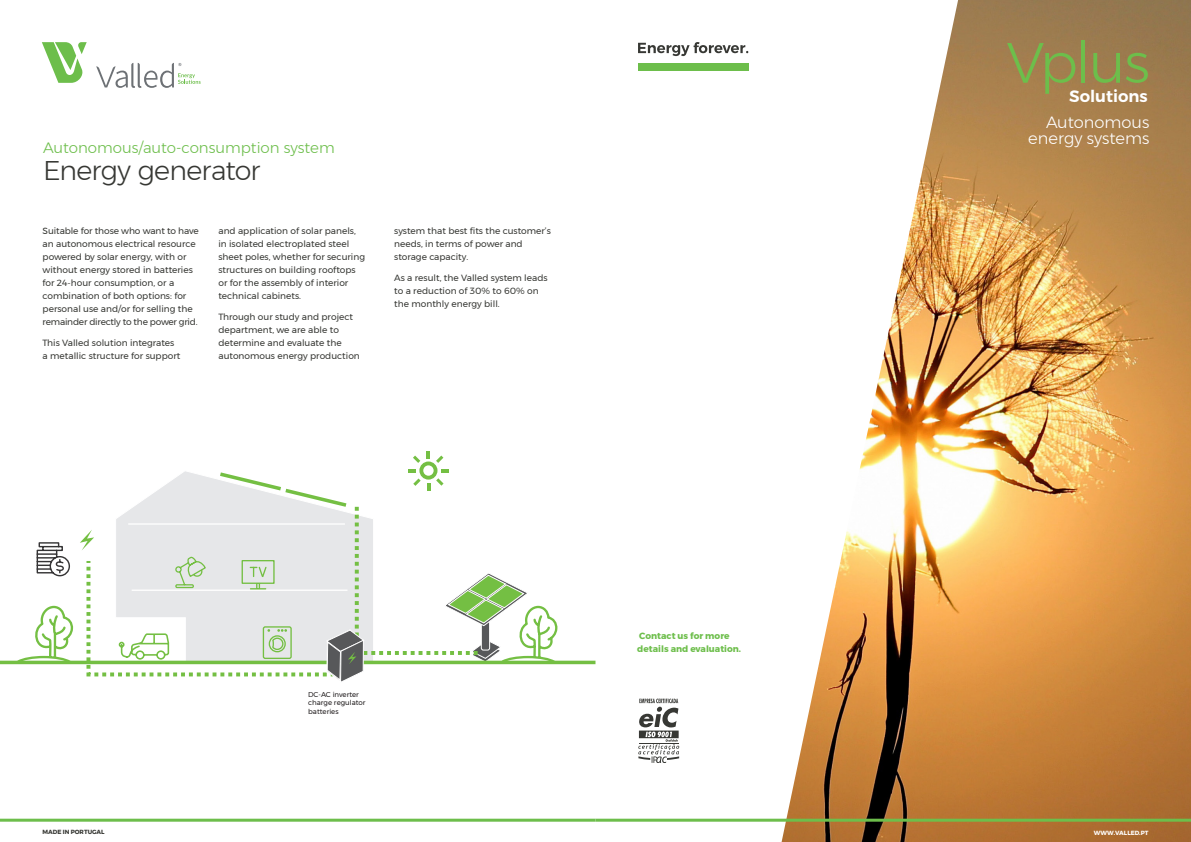
<style>
.page{position:relative;width:1191px;height:842px;background:#fff}
.page>*{position:absolute;margin:0;border:0;box-sizing:border-box;transform-origin:0 0}
.t1{font:300 56.8px "Montserrat";letter-spacing:-.04em;color:#6dbe4b}
.t2{font:300 27px "Montserrat";letter-spacing:-.03em;color:#373834}
.t3{font:600 16.5px "Montserrat";color:#fff}
.t4{font:300 16.3px/16.3px "Montserrat";color:#fff;text-align:right}
.t5{font:300 15px "Montserrat";color:#6dbe4b}
.t6{font:9px/13px "Montserrat";color:#373834}
.t7{font:700 9px/13px "Montserrat";color:#6dbe4b}
.t8{font:7px/8.4px "Montserrat";color:#231f20}
.t9{font:700 6px "Montserrat";color:#373834}
.t10{font:700 6px "Montserrat";color:#fff}
</style>
<div class="page">
<img style="left:780px;top:0;width:411px;height:842px">
<svg style="left:42px;top:42px;width:45px;height:41px"></svg>
<svg style="left:96px;top:63px;width:105px;height:25px"></svg>
<svg style="left:638px;top:699px;width:41px;height:64px"></svg>
<svg style="left:408px;top:451px;width:40px;height:19px"></svg>
<svg style="left:0;top:470px;width:596px;height:195px"></svg>
<svg style="left:15px;top:507px;width:543px;height:175px"></svg>
<hr style="left:595px;top:819px;width:596px;height:3px;background:#6dbe4b">
<hr style="left:0;top:819px;width:595px;height:3px;background:#6dbe4b">
<div style="left:638px;top:63px;width:110px;height:7px;background:#6dbe4b"></div>
<svg style="left:638px;top:42px;width:110px;height:14px"></svg>
<h3 class="t5" style="left:43px;top:136px;width:293px">Autonomous/auto-consumption system</h3>
<h2 class="t2" style="left:43px;top:150px;width:219px">Energy generator</h2>
<p class="t6" style="left:43px;top:224px;width:158px">Suitable for those who want to have an autonomous electrical resource powered by solar energy, with or without energy stored in batteries for 24-hour consumption, or a combination of both options: for personal use and/or for selling the remainder directly to the power grid.</p>
<p class="t6" style="left:43px;top:336px;width:139px">This Valled solution integrates a metallic structure for support</p>
<p class="t6" style="left:218px;top:224px;width:148px">and application of solar panels, in isolated electroplated steel sheet poles, whether for securing structures on building rooftops or for the assembly of interior technical cabinets.</p>
<p class="t6" style="left:218px;top:310px;width:143px">Through our study and project department, we are able to determine and evaluate the autonomous energy production</p>
<p class="t6" style="left:394px;top:224px;width:158px">system that best fits the customer’s needs, in terms of power and storage capacity.</p>
<p class="t6" style="left:394px;top:271px;width:155px">As a result, the Valled system leads to a reduction of 30% to 60% on the monthly energy bill.</p>
<p class="t8" style="left:308px;top:690px;width:59px">DC-AC inverter charge regulator batteries</p>
<p class="t7" style="left:637px;top:629px;width:105px">Contact us for more details and evaluation.</p>
<h1 class="t1" style="left:1006px;top:20px;width:145px">Vplus</h1>
<h3 class="t3" style="left:1069px;top:86px;width:80px">Solutions</h3>
<h3 class="t4" style="left:1028px;top:113px;width:123px">Autonomous energy systems</h3>
<p class="t9" style="left:43px;top:827px;width:64px">MADE IN PORTUGAL</p>
<p class="t10" style="left:1094px;top:828px;width:56px">WWW.VALLED.PT</p>
</div>
